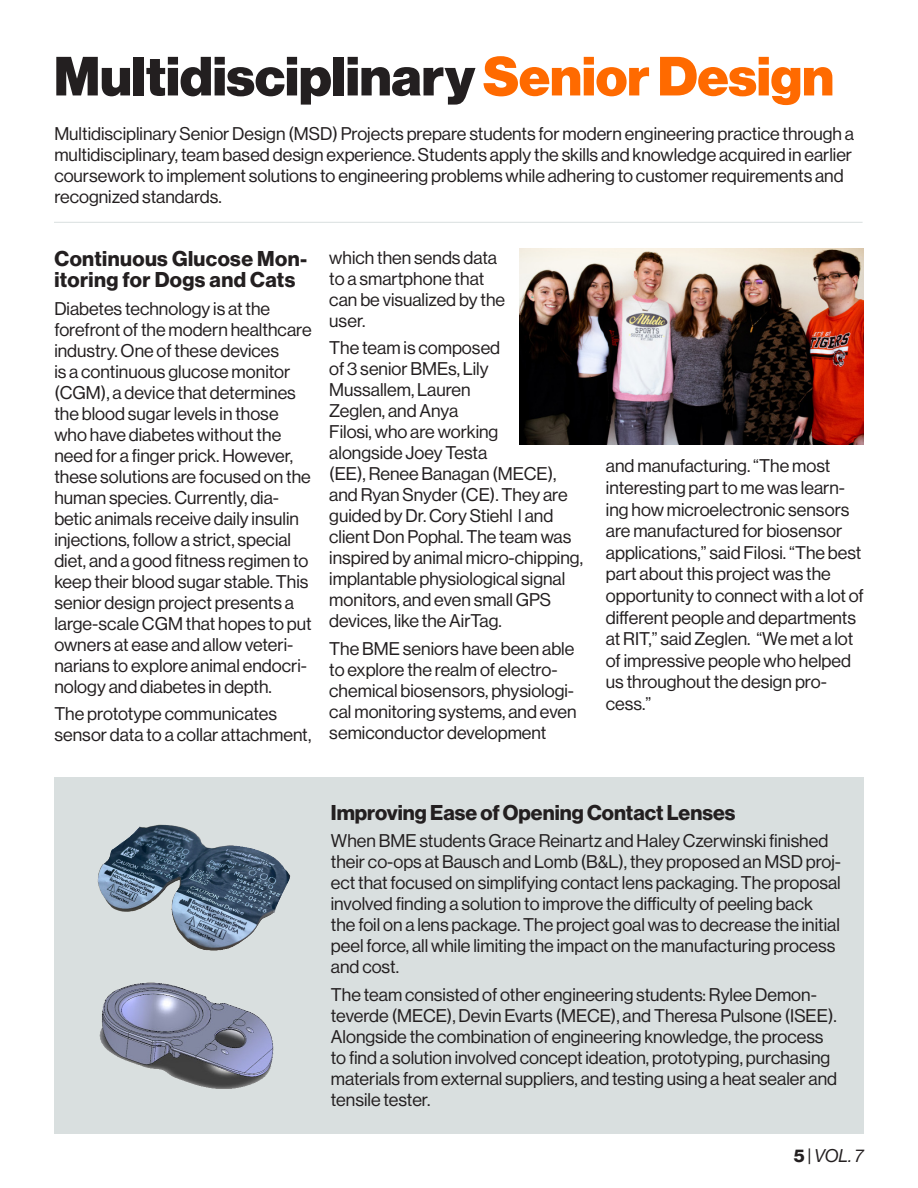
<style>
.page{position:relative;width:918px;height:1188px;background:#fff}
.page>*{position:absolute;margin:0;border:0;box-sizing:border-box;transform-origin:0 0}
.t1{font:54px "N Haas Grotesk DS Std 95 Blk";color:#231f20}
.t2{font:21px/21px "N Haas Grotesk DS Std 75 Bd";letter-spacing:.01em;color:#231f20}
.t3{font:18px/21px "N Haas Grotesk DS Std 55 Rg";color:#231f20}
.t4{font:18px "N Haas Grotesk DS Std 56 It";color:#231f20}
.s1{color:#ff6a00}
.s2{font-family:"N Haas Grotesk DS Std 75 Bd"}
.s3{font-family:"N Haas Grotesk DS Std 55 Rg"}
</style>
<div class="page">
<div style="left:54px;top:778px;width:809px;height:356px;background:#d9dfdf"></div>
<hr style="left:54px;top:222px;width:809px;height:1px;background:#d9dfdf">
<img style="left:519px;top:248px;width:345px;height:197px">
<img style="left:97px;top:824px;width:194px;height:127px">
<img style="left:99px;top:982px;width:175px;height:107px">
<p class="t1" style="left:54px;top:45px;width:782px">Multidisciplinary <span class="s1">Senior Design</span></p>
<p class="t3" style="left:54px;top:123px;width:801px">Multidisciplinary Senior Design (MSD) Projects prepare students for modern engineering practice through a multidisciplinary, team based design experience. Students apply the skills and knowledge acquired in earlier coursework to implement solutions to engineering problems while adhering to customer requirements and recognized standards.</p>
<p class="t2" style="left:54px;top:248px;width:254px">Continuous Glucose Mon&shy;itoring for Dogs and Cats</p>
<p class="t3" style="left:54px;top:298px;width:259px">Diabetes technology is at the forefront of the modern healthcare industry. One of these devices<br>is a continuous glucose monitor (CGM), a device that determines the blood sugar levels in those who have diabetes without the need for a finger prick. However, these solutions are focused on the human species. Currently, dia&shy;betic animals receive daily insulin injections, follow a strict, special diet, and a good fitness regimen to keep their blood sugar stable. This senior design project presents a large-scale CGM that hopes to put owners at ease and allow veteri&shy;narians to explore animal endocri&shy;nology and diabetes in depth.</p>
<p class="t3" style="left:54px;top:704px;width:259px">The prototype communicates sensor data to a collar attachment,</p>
<p class="t3" style="left:329px;top:247px;width:177px">which then sends data to a smartphone that can be visualized by the user.</p>
<p class="t3" style="left:329px;top:338px;width:255px">The team is composed<br>of 3 senior BMEs, Lily<br>Mussallem, Lauren<br>Zeglen, and Anya<br>Filosi, who are working<br>alongside Joey Testa<br>(EE), Renee Banagan (MECE), and Ryan Snyder (CE). They are guided by Dr. Cory Stiehl l and client Don Pophal. The team was inspired by animal micro-chipping, implantable physiological signal monitors, and even small GPS devices, like the AirTag.</p>
<p class="t3" style="left:329px;top:639px;width:249px">The BME seniors have been able to explore the realm of electro&shy;chemical biosensors, physiologi&shy;cal monitoring systems, and even semiconductor development</p>
<p class="t3" style="left:606px;top:455px;width:259px;line-height:21.6px">and manufacturing. “The most interesting part to me was learn&shy;ing how microelectronic sensors are manufactured for biosensor applications,” said Filosi. “The best part about this project was the opportunity to connect with a lot of different people and departments at RIT,” said Zeglen. “We met a lot of impressive people who helped us throughout the design pro&shy;cess.”</p>
<p class="t2" style="left:331px;top:802px;width:406px">Improving Ease of Opening Contact Lenses</p>
<p class="t3" style="left:331px;top:831px;width:512px">When BME students Grace Reinartz and Haley Czerwinski finished their co-ops at Bausch and Lomb (B&amp;L), they proposed an MSD proj&shy;ect that focused on simplifying contact lens packaging. The proposal involved finding a solution to improve the difficulty of peeling back the foil on a lens package. The project goal was to decrease the initial peel force, all while limiting the impact on the manufacturing process and cost.</p>
<p class="t3" style="left:331px;top:984px;width:508px">The team consisted of other engineering students: Rylee Demon&shy;teverde (MECE), Devin Evarts (MECE), and Theresa Pulsone (ISEE).<br>Alongside the combination of engineering knowledge, the process to find a solution involved concept ideation, prototyping, purchasing materials from external suppliers, and testing using a heat sealer and tensile tester.</p>
<p class="t4" style="left:794px;top:1146px;width:71px"><span class="s2">5</span> <span class="s3">|</span> VOL. 7</p>
</div>
